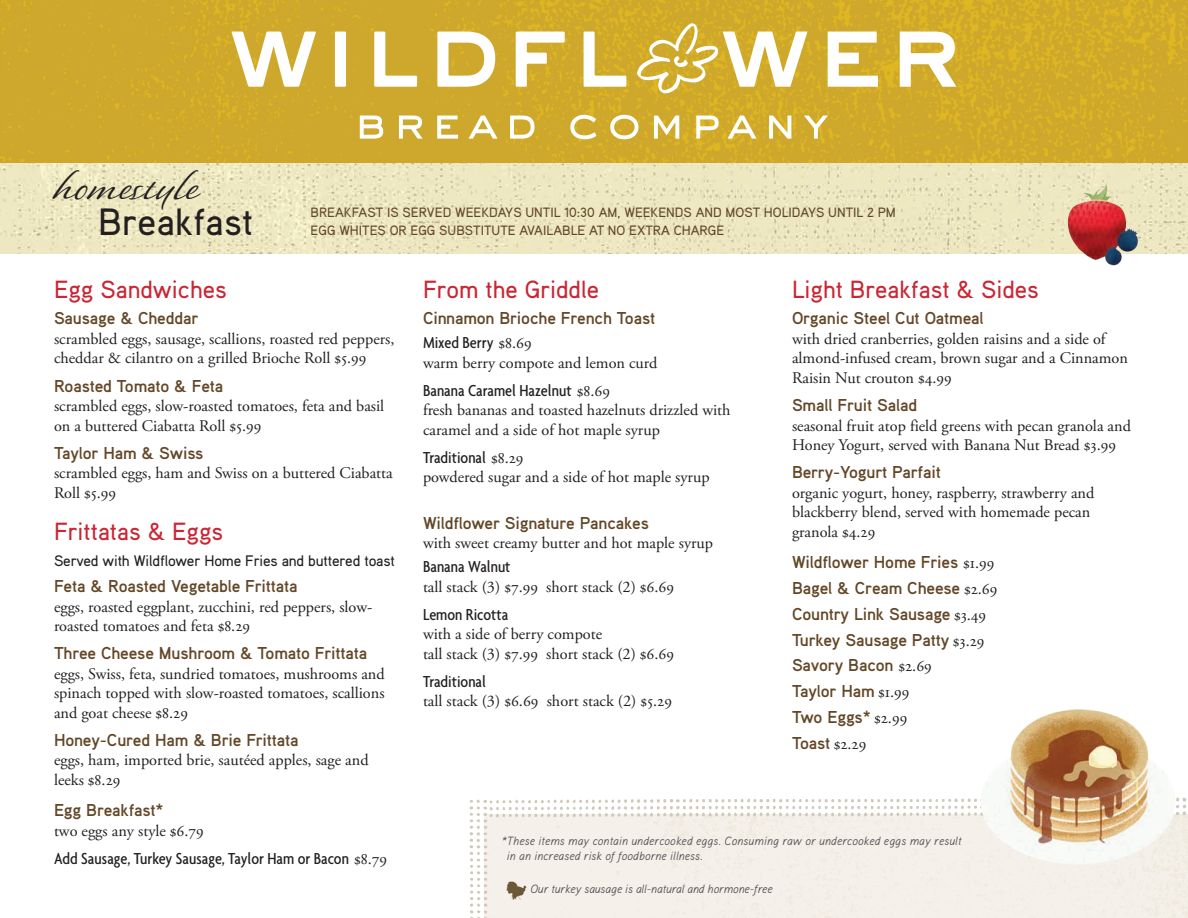
<style>
.page{position:relative;width:1188px;height:918px;background:#fff}
.page>*{position:absolute;margin:0;border:0;box-sizing:border-box;transform-origin:0 0}
.section_name-nospan{font:39.3px "P22 Sweepy";letter-spacing:.01em;color:#231f20}
.section_name-nospan-2{font:500 37.95px "Aaux";letter-spacing:.01em;color:#231f20}
.t1{font:500 24.9px "Aaux";color:#ca2633}
.t2{font:700 17.25px "Aaux";letter-spacing:-.01em;color:#634727}
.t3{font:500 condensed 17.25px "Agenda";color:#231f20}
.t4{font:16.2px/19.5px "Adobe Garamond Pro";color:#231f20}
.t5{font:16.2px "Adobe Garamond";color:#231f20}
.t6{font:500 15.3px "Aaux";letter-spacing:-.01em;color:#231f20}
.red_all_caps{font:500 13.5px/18px "Aaux";color:#634727}
.side_notes{font:italic 12px/15px "Aaux";letter-spacing:.015em;color:#57585a}
.s1{font-family:"Adobe Garamond Exp"}
.s2{font-family:"Adobe Garamond Exp";font-weight:400;font-stretch:normal;font-size:16.2px}
.s3{font-family:"Adobe Garamond Exp";font-weight:400;font-size:16.2px;color:#231f20}
</style>
<div class="page">
<img style="left:0;top:0;width:1188px;height:253px">
<div style="left:492px;top:822px;width:696px;height:96px;background:#f5f1ea"></div>
<img style="left:469px;top:799px;width:23px;height:119px">
<img style="left:490px;top:798px;width:698px;height:24px">
<svg style="left:232px;top:32px;width:84px;height:55px"></svg>
<div style="left:335px;top:32px;width:11px;height:55px;background:#fff"></div>
<svg style="left:374px;top:32px;width:43px;height:55px"></svg>
<svg style="left:437px;top:32px;width:58px;height:55px"></svg>
<svg style="left:516px;top:32px;width:49px;height:55px"></svg>
<svg style="left:584px;top:32px;width:42px;height:55px"></svg>
<svg style="left:828px;top:32px;width:50px;height:55px"></svg>
<svg style="left:900px;top:32px;width:56px;height:55px"></svg>
<svg style="left:637px;top:23px;width:170px;height:70px"></svg>
<svg style="left:360px;top:116px;width:23px;height:23px"></svg>
<svg style="left:399px;top:116px;width:24px;height:23px"></svg>
<svg style="left:437px;top:116px;width:21px;height:23px"></svg>
<svg style="left:469px;top:116px;width:28px;height:23px"></svg>
<svg style="left:510px;top:116px;width:25px;height:23px"></svg>
<svg style="left:570px;top:115px;width:26px;height:24px"></svg>
<svg style="left:610px;top:115px;width:29px;height:24px"></svg>
<svg style="left:654px;top:116px;width:25px;height:23px"></svg>
<svg style="left:696px;top:116px;width:23px;height:23px"></svg>
<svg style="left:728px;top:116px;width:29px;height:23px"></svg>
<svg style="left:769px;top:116px;width:22px;height:23px"></svg>
<svg style="left:804px;top:116px;width:24px;height:23px"></svg>
<img style="left:1065px;top:182px;width:74px;height:84px">
<img style="left:971px;top:709px;width:213px;height:164px">
<img style="left:506px;top:879px;width:21px;height:22px">
<p class="section_name-nospan" style="left:54px;top:170px;width:147px">homestyle</p>
<p class="section_name-nospan-2" style="left:98px;top:198px;width:157px">Breakfast</p>
<p class="red_all_caps" style="left:311px;top:203px;width:587px">BREAKFAST IS SERVED WEEKDAYS UNTIL 10:30 AM, WEEKENDS AND MOST HOLIDAYS UNTIL 2 PM<br>EGG WHITES OR EGG SUBSTITUTE AVAILABLE AT NO EXTRA CHARGE</p>
<p class="t1" style="left:54px;top:274px;width:174px">Egg Sandwiches</p>
<p class="t2" style="left:54px;top:307px;width:146px">Sausage &amp; Cheddar</p>
<p class="t4" style="left:54px;top:330px;width:342px">scrambled eggs, sausage, scallions, roasted red peppers, cheddar &amp; cilantro on a grilled Brioche Roll <span class="s1">$5.99</span></p>
<p class="t2" style="left:54px;top:375px;width:171px">Roasted Tomato &amp; Feta</p>
<p class="t4" style="left:54px;top:397px;width:332px">scrambled eggs, slow-roasted tomatoes, feta and basil on a buttered Ciabatta Roll <span class="s1">$5.99</span></p>
<p class="t2" style="left:54px;top:442px;width:151px">Taylor Ham &amp; Swiss</p>
<p class="t4" style="left:54px;top:464px;width:340px">scrambled eggs, ham and Swiss on a buttered Ciabatta<br>Roll <span class="s1">$5.99</span></p>
<p class="t1" style="left:54px;top:515px;width:171px">Frittatas &amp; Eggs</p>
<p class="t6" style="left:54px;top:551px;width:342px">Served with Wildflower Home Fries and buttered toast</p>
<p class="t2" style="left:54px;top:575px;width:245px">Feta &amp; Roasted Vegetable Frittata</p>
<p class="t4" style="left:54px;top:597px;width:320px">eggs, roasted eggplant, zucchini, red peppers, slow&shy;roasted tomatoes and feta <span class="s1">$8.29</span></p>
<p class="t2" style="left:54px;top:642px;width:315px">Three Cheese Mushroom &amp; Tomato Frittata</p>
<p class="t4" style="left:54px;top:664px;width:332px;text-align:justify">eggs, Swiss, feta, sundried tomatoes, mushrooms and spinach topped with slow-roasted tomatoes, scallions and goat cheese <span class="s1">$8.29</span></p>
<p class="t2" style="left:54px;top:729px;width:246px">Honey-Cured Ham &amp; Brie Frittata</p>
<p class="t4" style="left:54px;top:751px;width:316px">eggs, ham, imported brie, sautéed apples, sage and leeks <span class="s1">$8.29</span></p>
<p class="t2" style="left:54px;top:799px;width:111px">Egg Breakfast*</p>
<p class="t5" style="left:54px;top:822px;width:151px">two eggs any style <span class="s1">$6.79</span></p>
<p class="t3" style="left:54px;top:848px;width:335px">Add Sausage, Turkey Sausage, Taylor Ham or Bacon <span class="s2">$8.79</span></p>
<p class="t1" style="left:423px;top:274px;width:178px">From the Griddle</p>
<p class="t2" style="left:423px;top:307px;width:234px">Cinnamon Brioche French Toast</p>
<p class="t3" style="left:423px;top:333px;width:110px">Mixed Berry <span class="s2">$8.69</span></p>
<p class="t4" style="left:423px;top:353px;width:236px">warm berry compote and lemon curd</p>
<p class="t3" style="left:423px;top:380px;width:189px">Banana Caramel Hazelnut <span class="s2">$8.69</span></p>
<p class="t4" style="left:423px;top:401px;width:309px">fresh bananas and toasted hazelnuts drizzled with caramel and a side of hot maple syrup</p>
<p class="t3" style="left:423px;top:447px;width:102px">Traditional <span class="s2">$8.29</span></p>
<p class="t4" style="left:423px;top:468px;width:288px">powdered sugar and a side of hot maple syrup</p>
<p class="t2" style="left:423px;top:512px;width:228px">Wildflower Signature Pancakes</p>
<p class="t4" style="left:423px;top:534px;width:292px">with sweet creamy butter and hot maple syrup</p>
<p class="t3" style="left:423px;top:557px;width:89px">Banana Walnut</p>
<p class="t4" style="left:423px;top:577px;width:253px">tall stack (3) <span class="s1">$7.99</span> short stack (2) <span class="s1">$6.69</span></p>
<p class="t3" style="left:423px;top:604px;width:87px">Lemon Ricotta</p>
<p class="t4" style="left:423px;top:625px;width:253px">with a side of berry compote<br>tall stack (3) <span class="s1">$7.99</span> short stack (2) <span class="s1">$6.69</span></p>
<p class="t3" style="left:423px;top:671px;width:65px">Traditional</p>
<p class="t4" style="left:423px;top:692px;width:251px">tall stack (3) <span class="s1">$6.69</span> short stack (2) <span class="s1">$5.29</span></p>
<p class="t1" style="left:792px;top:274px;width:248px">Light Breakfast &amp; Sides</p>
<p class="t2" style="left:792px;top:307px;width:193px">Organic Steel Cut Oatmeal</p>
<p class="t4" style="left:792px;top:330px;width:338px">with dried cranberries, golden raisins and a side of almond-infused cream, brown sugar and a Cinnamon<br>Raisin Nut crouton <span class="s1">$4.99</span></p>
<p class="t2" style="left:792px;top:394px;width:127px">Small Fruit Salad</p>
<p class="t4" style="left:792px;top:416px;width:340px">seasonal fruit atop field greens with pecan granola and<br>Honey Yogurt, served with Banana Nut Bread <span class="s1">$3.99</span></p>
<p class="t2" style="left:792px;top:461px;width:150px">Berry-Yogurt Parfait</p>
<p class="t4" style="left:792px;top:483px;width:304px">organic yogurt, honey, raspberry, strawberry and blackberry blend, served with homemade pecan granola <span class="s1">$4.29</span></p>
<p class="t2" style="left:792px;top:551px;width:204px">Wildflower Home Fries <span class="s3">$1.99</span></p>
<p class="t2" style="left:792px;top:577px;width:207px">Bagel &amp; Cream Cheese <span class="s3">$2.69</span></p>
<p class="t2" style="left:792px;top:603px;width:196px">Country Link Sausage <span class="s3">$3.49</span></p>
<p class="t2" style="left:792px;top:629px;width:194px">Turkey Sausage Patty <span class="s3">$3.29</span></p>
<p class="t2" style="left:792px;top:654px;width:141px">Savory Bacon <span class="s3">$2.69</span></p>
<p class="t2" style="left:792px;top:680px;width:119px">Taylor Ham <span class="s3">$1.99</span></p>
<p class="t2" style="left:792px;top:706px;width:117px">Two Eggs* <span class="s3">$2.99</span></p>
<p class="t2" style="left:792px;top:732px;width:76px">Toast <span class="s3">$2.29</span></p>
<p class="side_notes" style="left:507px;top:833px;width:456px;text-indent:-5px">*These items may contain undercooked eggs. Consuming raw or undercooked eggs may result in an increased risk of foodborne illness.</p>
<p class="side_notes" style="left:530px;top:881px;width:244px">Our turkey sausage is all-natural and hormone-free</p>
</div>
